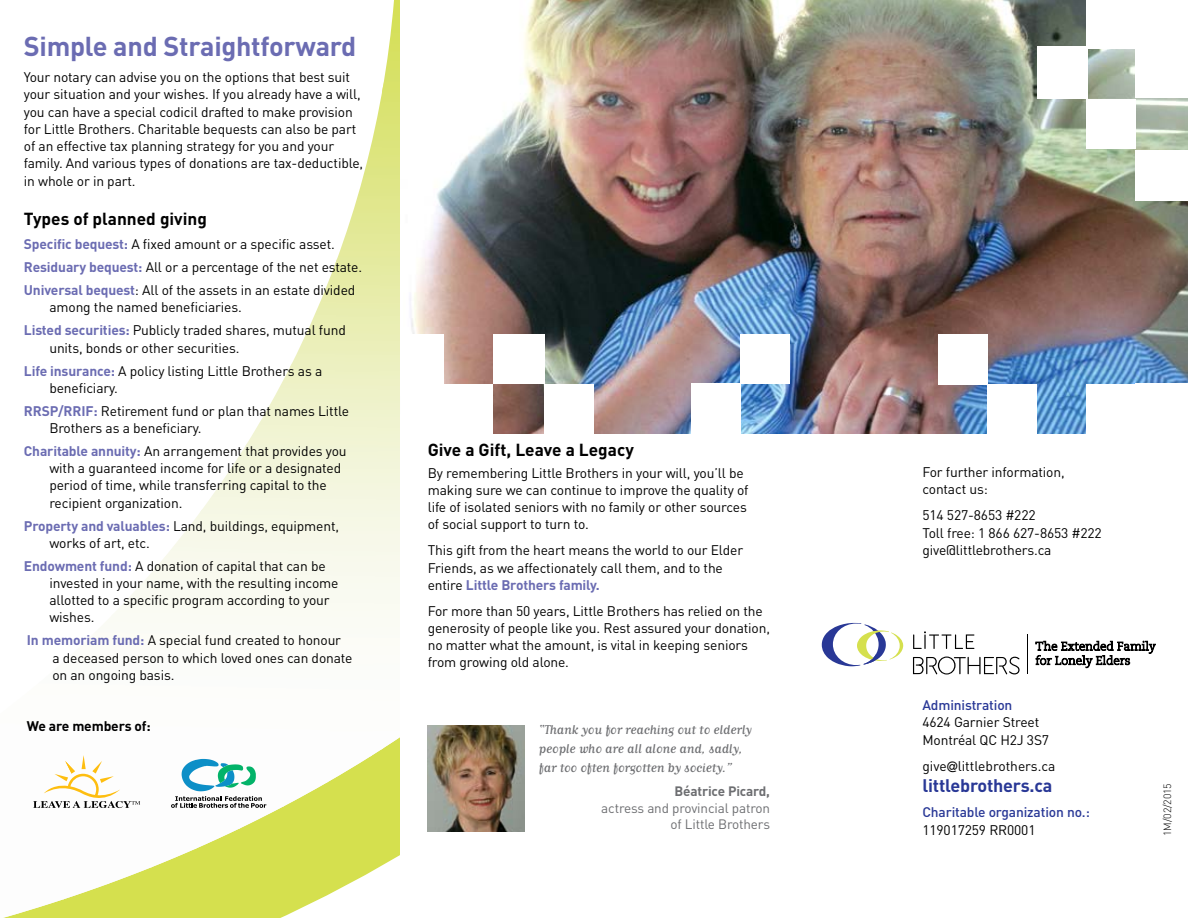
<style>
.page{position:relative;width:1188px;height:918px;background:#fff}
.page>*{position:absolute;margin:0;border:0;box-sizing:border-box;transform-origin:0 0}
.t1{font:700 27px "DIN";letter-spacing:-.01em;color:#6b6cb2}
.t2{font:700 18px "DIN";letter-spacing:-.01em;color:#293896}
.t3{font:700 17.25px "DIN";color:#000}
.t4{font:15px/18.8px "Matrix Script";letter-spacing:-.01em;color:#6d6e71}
.t5{font:13.8px/17.2px "DIN";letter-spacing:-.01em;color:#000}
.t6{font:500 13.8px "DIN";letter-spacing:-.01em;color:#293896}
.t7{font:700 13.8px "DIN";letter-spacing:-.01em;color:#000}
.t8{font:13.5px/16.5px "DIN";letter-spacing:-.01em;color:#6d6e71;text-align:right}
.t9{font:700 13.5px "DIN";letter-spacing:-.01em;color:#6d6e71}
.t10{font:300 10.5px "DIN";letter-spacing:-.01em;color:#000}
.s1{font-weight:700;color:#6b6cb2}
.s2{font-family:"Futura"}
</style>
<div class="page">
<img style="left:383px;top:0;width:17px;height:627px">
<img style="left:337px;top:82px;width:47px;height:546px">
<img style="left:291px;top:259px;width:46px;height:369px">
<img style="left:247px;top:364px;width:45px;height:264px">
<img style="left:3px;top:737px;width:397px;height:181px">
<svg style="left:33px;top:755px;width:107px;height:53px"></svg>
<svg style="left:171px;top:759px;width:95px;height:49px"></svg>
<img style="left:410px;top:0;width:778px;height:433px">
<svg style="left:1036px;top:641px;width:120px;height:27px"></svg>
<hr style="left:1027px;top:634px;width:1px;height:40px;background:#000">
<svg style="left:822px;top:623px;width:81px;height:43px"></svg>
<svg style="left:913px;top:631px;width:61px;height:18px"></svg>
<svg style="left:913px;top:657px;width:107px;height:18px"></svg>
<img style="left:428px;top:725px;width:97px;height:107px">
<div style="left:740px;top:334px;width:50px;height:50px;background:#fff"></div>
<div style="left:691px;top:384px;width:49px;height:53px;background:#fff"></div>
<div style="left:544px;top:384px;width:50px;height:51px;background:#fff"></div>
<div style="left:493px;top:334px;width:51px;height:50px;background:#fff"></div>
<div style="left:441px;top:384px;width:52px;height:51px;background:#fff"></div>
<div style="left:401px;top:334px;width:42px;height:104px;background:#fff"></div>
<div style="left:938px;top:334px;width:49px;height:50px;background:#fff"></div>
<div style="left:987px;top:384px;width:50px;height:52px;background:#fff"></div>
<div style="left:1086px;top:0;width:50px;height:49px;background:#fff"></div>
<div style="left:1037px;top:46px;width:51px;height:53px;background:#fff"></div>
<div style="left:1136px;top:0;width:52px;height:49px;background:#fff"></div>
<div style="left:1136px;top:47px;width:52px;height:51px;background:#fff"></div>
<div style="left:1136px;top:150px;width:52px;height:51px;background:#fff"></div>
<div style="left:1087px;top:99px;width:49px;height:50px;background:#fff"></div>
<div style="left:1086px;top:384px;width:51px;height:52px;background:#fff"></div>
<div style="left:1136px;top:384px;width:52px;height:51px;background:#fff"></div>
<h1 class="t1" style="left:24px;top:29px;width:334px">Simple and Straightforward</h1>
<p class="t5" style="left:24px;top:68px;width:341px">Your notary can advise you on the options that best suit your situation and your wishes. If you already have a will, you can have a special codicil drafted to make provision for Little Brothers. Charitable bequests can also be part of an effective tax planning strategy for you and your family. And various types of donations are tax-deductible, in whole or in part.</p>
<p class="t3" style="left:24px;top:207px;width:185px">Types of planned giving</p>
<p class="t5" style="left:24px;top:233px;width:340px;line-height:23px"><span class="s1">Specific bequest:</span> A fixed amount or a specific asset.<br><span class="s1">Residuary bequest:</span> All or a percentage of the net estate.<br><span class="s1">Universal bequest</span>: All of the assets in an estate divided</p>
<p class="t5" style="left:24px;top:296px;width:324px;line-height:23px;text-indent:26px">among the named beneficiaries.<br><span class="s1">Listed securities:</span> Publicly traded shares, mutual fund</p>
<p class="t5" style="left:24px;top:336px;width:300px;line-height:23px;text-indent:26px">units, bonds or other securities.<br><span class="s1">Life insurance:</span> A policy listing Little Brothers as a</p>
<p class="t5" style="left:24px;top:376px;width:327px;line-height:23px;text-indent:26px">beneficiary.<br><span class="s1">RRSP/RRIF:</span> Retirement fund or plan that names Little</p>
<p class="t5" style="left:24px;top:416px;width:324px;line-height:23px;text-indent:26px">Brothers as a beneficiary.<br><span class="s1">Charitable annuity:</span> An arrangement that provides you</p>
<p class="t5" style="left:49px;top:459px;width:293px">with a guaranteed income for life or a designated period of time, while transferring capital to the recipient organization.</p>
<p class="t5" style="left:49px;top:517px;width:291px;text-indent:-25px"><span class="s1">Property and valuables:</span> Land, buildings, equipment, works of art, etc.</p>
<p class="t5" style="left:49px;top:557px;width:291px;text-indent:-26px"><span class="s1">Endowment fund:</span> A donation of capital that can be invested in your name, with the resulting income allotted to a specific program according to your wishes.</p>
<p class="t5" style="left:52px;top:632px;width:302px;text-indent:-25px"><span class="s1">In memoriam fund:</span> A special fund created to honour<br>a deceased person to which loved ones can donate on an ongoing basis.</p>
<p class="t7" style="left:27px;top:717px;width:125px">We are members of:</p>
<p class="t3" style="left:428px;top:439px;width:208px">Give a Gift, Leave a Legacy</p>
<p class="t5" style="left:428px;top:464px;width:322px">By remembering Little Brothers in your will, you’ll be making sure we can continue to improve the quality of life of isolated seniors with no family or other sources of social support to turn to.</p>
<p class="t5" style="left:428px;top:541px;width:317px">This gift from the heart means the world to our Elder<br>Friends, as we affectionately call them, and to the entire <span class="s1">Little Brothers family.</span></p>
<p class="t5" style="left:428px;top:602px;width:344px">For more than 50 years, Little Brothers has relied on the generosity of people like you. Rest assured your donation, no matter what the amount, is vital in keeping seniors from growing old alone.</p>
<p class="t4" style="left:539px;top:720px;width:214px">“Thank you for reaching out to elderly people who are all alone and, sadly, far too often forgotten by society.”</p>
<p class="t9" style="left:674px;top:783px;width:97px">Béatrice Picard,</p>
<p class="t8" style="left:601px;top:799px;width:170px">actress and provincial patron of Little Brothers</p>
<p class="t5" style="left:922px;top:463px;width:144px">For further information, contact us:</p>
<p class="t5" style="left:922px;top:507px;width:181px">514 527-8653 #222<br>Toll free: 1 866 627-8653 #222 give@littlebrothers.ca</p>
<p class="t6" style="left:922px;top:696px;width:92px">Administration</p>
<p class="t5" style="left:922px;top:714px;width:128px">4624 Garnier Street<br>Montréal QC H2J 3S7</p>
<p class="t5" style="left:922px;top:757px;width:134px">give<span class="s2">@</span>littlebrothers.ca</p>
<h2 class="t2" style="left:922px;top:773px;width:132px">littlebrothers.ca</h2>
<p class="t6" style="left:922px;top:804px;width:169px">Charitable organization no.:</p>
<p class="t5" style="left:922px;top:821px;width:115px">119017259 RR0001</p>
<p class="t10" style="left:1161px;top:836px;width:54px;rotate:-90deg">1M/02/2015</p>
</div>
